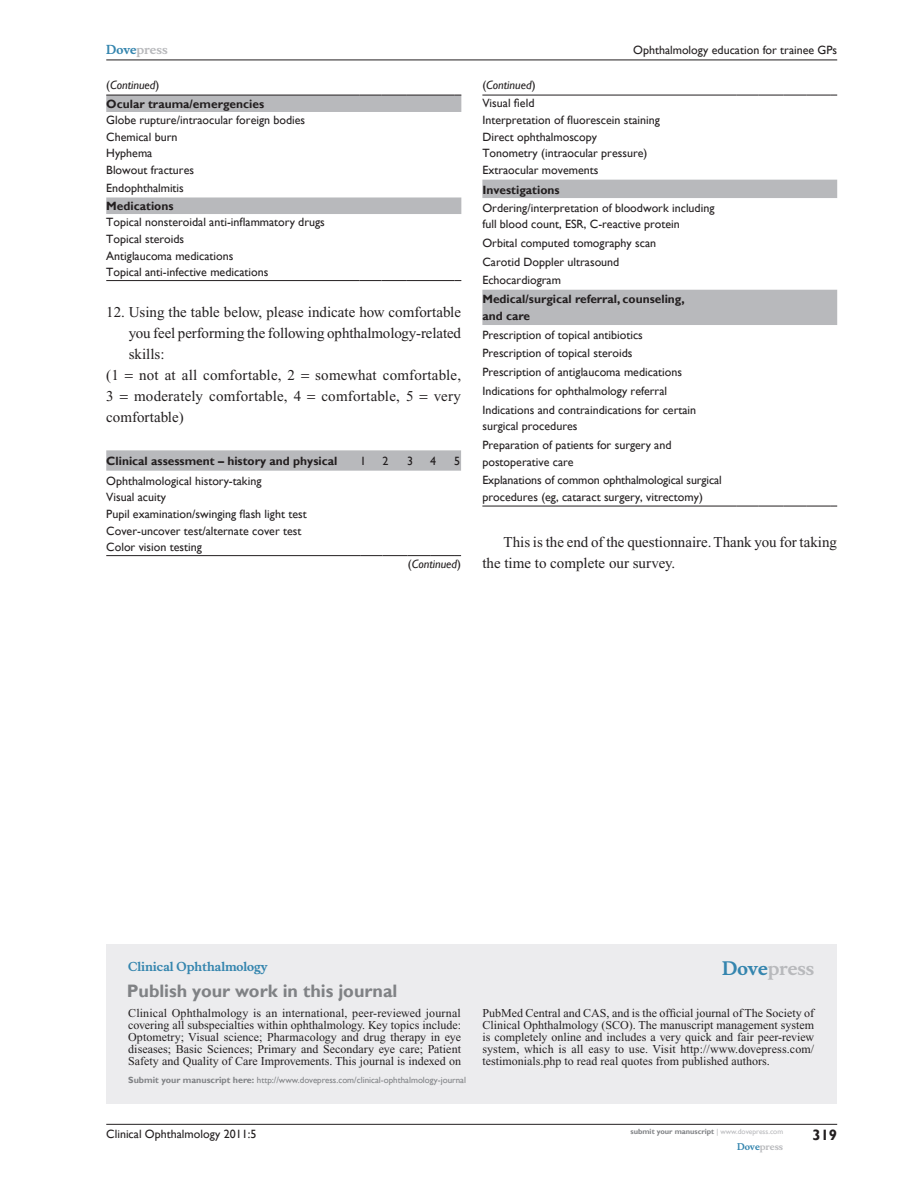
<style>
.page{position:relative;width:918px;height:1188px;background:#fff}
.page>*{position:absolute;margin:0;border:0;box-sizing:border-box;transform-origin:0 0}
.t1{font:700 18px "Gill Sans";color:#808285}
.t2{font:700 18px "Musee";color:#b8b9bc}
.t3{font:15px/21px "Times New Roman";color:#231f20}
.t4{font:700 15px "Gill Sans";color:#231f20}
.t5{font:12px/16.5px "Gill Sans";color:#231f20}
.t6{font:12px/12px "Times New Roman";color:#231f20;text-align:justify}
.t7{font:700 12px/18.8px "Gill Sans";color:#231f20}
.t8{font:700 12px "Musee";color:#3485ae}
.t9{font:italic 12px "Gill Sans";color:#231f20}
.t10{font:700 12px "Musee";color:#b8b9bc}
.t11{font:9px "Gill Sans";color:#808285}
.t12{font:700 9px "Musee";color:#b8b9bc}
.t13{font:700 7.5px "Gill Sans";color:#808285}
.s1{color:#3485ae}
.s2{font-weight:400}
.s3{font-weight:400;font-style:italic}
.s4{font-style:normal}
.s5{font-style:italic}
.s6{font-weight:700}
.s7{font-weight:400;color:#b8b9bc}
</style>
<div class="page">
<div style="left:106px;top:944px;width:731px;height:159px;background:#ececee"></div>
<hr style="left:106px;top:1124px;width:731px;height:1px;background:#231f20">
<hr style="left:106px;top:60px;width:731px;height:1px;background:#231f20">
<svg style="left:106px;top:95px;width:355px;height:119px"></svg>
<hr style="left:106px;top:280px;width:253px;height:1px;background:#231f20">
<svg style="left:359px;top:280px;width:102px;height:1px"></svg>
<svg style="left:106px;top:450px;width:355px;height:21px;background:#babbbe"></svg>
<hr style="left:106px;top:555px;width:254px;height:1px;background:#231f20">
<svg style="left:360px;top:555px;width:101px;height:1px"></svg>
<svg style="left:482px;top:180px;width:355px;height:145px"></svg>
<hr style="left:482px;top:506px;width:254px;height:1px;background:#231f20">
<svg style="left:736px;top:506px;width:101px;height:1px"></svg>
<hr style="left:482px;top:95px;width:254px;height:1px;background:#231f20">
<svg style="left:736px;top:95px;width:101px;height:1px"></svg>
<p class="t10" style="left:106px;top:43px;width:63px"><span class="s1">Dove</span>press</p>
<p class="t7" style="left:106px;top:76px;width:159px"><span class="s2">(</span><span class="s3">Continued</span><span class="s2">)<br></span>Ocular trauma/emergencies</p>
<p class="t5" style="left:106px;top:112px;width:201px">Globe rupture/intraocular foreign bodies<br>Chemical burn<br>Hyphema<br>Blowout fractures</p>
<p class="t5" style="left:106px;top:180px;width:79px">Endophthalmitis</p>
<p class="t7" style="left:106px;top:197px;width:69px">Medications</p>
<p class="t5" style="left:106px;top:214px;width:220px">Topical nonsteroidal anti-inflammatory drugs<br>Topical steroids<br>Antiglaucoma medications<br>Topical anti-infective medications</p>
<p class="t3" style="left:106px;top:302px;width:356px">12. Using the table below, please indicate how comfortable</p>
<p class="t3" style="left:129px;top:323px;width:334px">you feel performing the following ophthalmology-related</p>
<p class="t3" style="left:129px;top:344px;width:37px">skills:</p>
<p class="t3" style="left:106px;top:365px;width:14px">(1</p>
<p class="t3" style="left:139px;top:365px;width:157px">not at all comfortable, 2</p>
<p class="t3" style="left:315px;top:365px;width:147px">somewhat comfortable,</p>
<p class="t3" style="left:106px;top:386px;width:9px">3</p>
<p class="t3" style="left:134px;top:386px;width:169px">moderately comfortable, 4</p>
<p class="t3" style="left:321px;top:386px;width:94px">comfortable, 5</p>
<p class="t3" style="left:434px;top:386px;width:29px">very</p>
<p class="t3" style="left:106px;top:407px;width:79px">comfortable)</p>
<p class="t7" style="left:106px;top:452px;width:233px">Clinical assessment – history and physical</p>
<p class="t5" style="left:360px;top:453px;width:7px">1</p>
<p class="t5" style="left:383px;top:453px;width:7px">2</p>
<p class="t5" style="left:407px;top:453px;width:7px">3</p>
<p class="t5" style="left:430px;top:453px;width:7px">4</p>
<p class="t5" style="left:454px;top:453px;width:7px">5</p>
<p class="t5" style="left:106px;top:473px;width:202px">Ophthalmological history-taking<br>Visual acuity<br>Pupil examination/swinging flash light test<br>Cover-uncover test/alternate cover test<br>Color vision testing</p>
<p class="t9" style="left:408px;top:557px;width:55px"><span class="s4">(</span>Continued<span class="s4">)</span></p>
<p class="t5" style="left:633px;top:42px;width:206px">Ophthalmology education for trainee GPs</p>
<p class="t5" style="left:482px;top:76px;width:55px;line-height:18.5px">(<span class="s5">Continued</span>)<br>Visual field</p>
<p class="t5" style="left:482px;top:112px;width:179px">Interpretation of fluorescein staining<br>Direct ophthalmoscopy<br>Tonometry (intraocular pressure)<br>Extraocular movements</p>
<p class="t7" style="left:482px;top:181px;width:79px">Investigations</p>
<p class="t5" style="left:482px;top:200px;width:234px">Ordering/interpretation of bloodwork including full blood count, ESR, C-reactive protein</p>
<p class="t5" style="left:482px;top:234px;width:175px;line-height:18.8px">Orbital computed tomography scan<br>Carotid Doppler ultrasound<br>Echocardiogram</p>
<p class="t7" style="left:482px;top:291px;width:204px;line-height:16.5px">Medical/surgical referral, counseling, and care</p>
<p class="t5" style="left:482px;top:325px;width:215px;line-height:18.8px">Prescription of topical antibiotics Prescription of topical steroids<br>Prescription of antiglaucoma medications Indications for ophthalmology referral Indications and contraindications for certain</p>
<p class="t5" style="left:482px;top:417px;width:191px;line-height:18.8px">surgical procedures<br>Preparation of patients for surgery and</p>
<p class="t5" style="left:482px;top:452px;width:241px;line-height:18.8px">postoperative care<br>Explanations of common ophthalmological surgical</p>
<p class="t5" style="left:482px;top:489px;width:222px">procedures (eg, cataract surgery, vitrectomy)</p>
<p class="t3" style="left:482px;top:531px;width:356px;text-indent:21px">This is the end of the questionnaire. Thank you for taking the time to complete our survey.</p>
<p class="t8" style="left:128px;top:959px;width:141px">Clinical Ophthalmology</p>
<h1 class="t1" style="left:127px;top:980px;width:272px">Publish your work in this journal</h1>
<h1 class="t2" style="left:722px;top:958px;width:94px"><span class="s1">Dove</span>press</h1>
<p class="t6" style="left:128px;top:1007px;width:334px">Clinical Ophthalmology is an international, peer-reviewed journal covering all subspecialties within ophthalmology. Key topics include:<br>Optometry; Visual science; Pharmacology and drug therapy in eye diseases; Basic Sciences; Primary and Secondary eye care; Patient Safety and Quality of Care Improvements. This journal is indexed on</p>
<p class="t6" style="left:482px;top:1007px;width:333px">PubMed Central and CAS, and is the official journal of The Society of Clinical Ophthalmology (SCO). The manuscript management system is completely online and includes a very quick and fair peer-review system, which is all easy to use. Visit http://www.dovepress.com/ testimonials.php to read real quotes from published authors.</p>
<p class="t11" style="left:128px;top:1075px;width:339px"><span class="s6">Submit your manuscript here:</span> http://www.dovepress.com/clinical-ophthalmology-journal</p>
<p class="t5" style="left:106px;top:1126px;width:152px">Clinical Ophthalmology 2011:5</p>
<p class="t13" style="left:631px;top:1127px;width:154px">submit your manuscript <span class="s7">| www.dovepress.com</span></p>
<p class="t12" style="left:737px;top:1141px;width:48px"><span class="s1">Dove</span>press</p>
<p class="t4" style="left:812px;top:1126px;width:26px">319</p>
</div>
